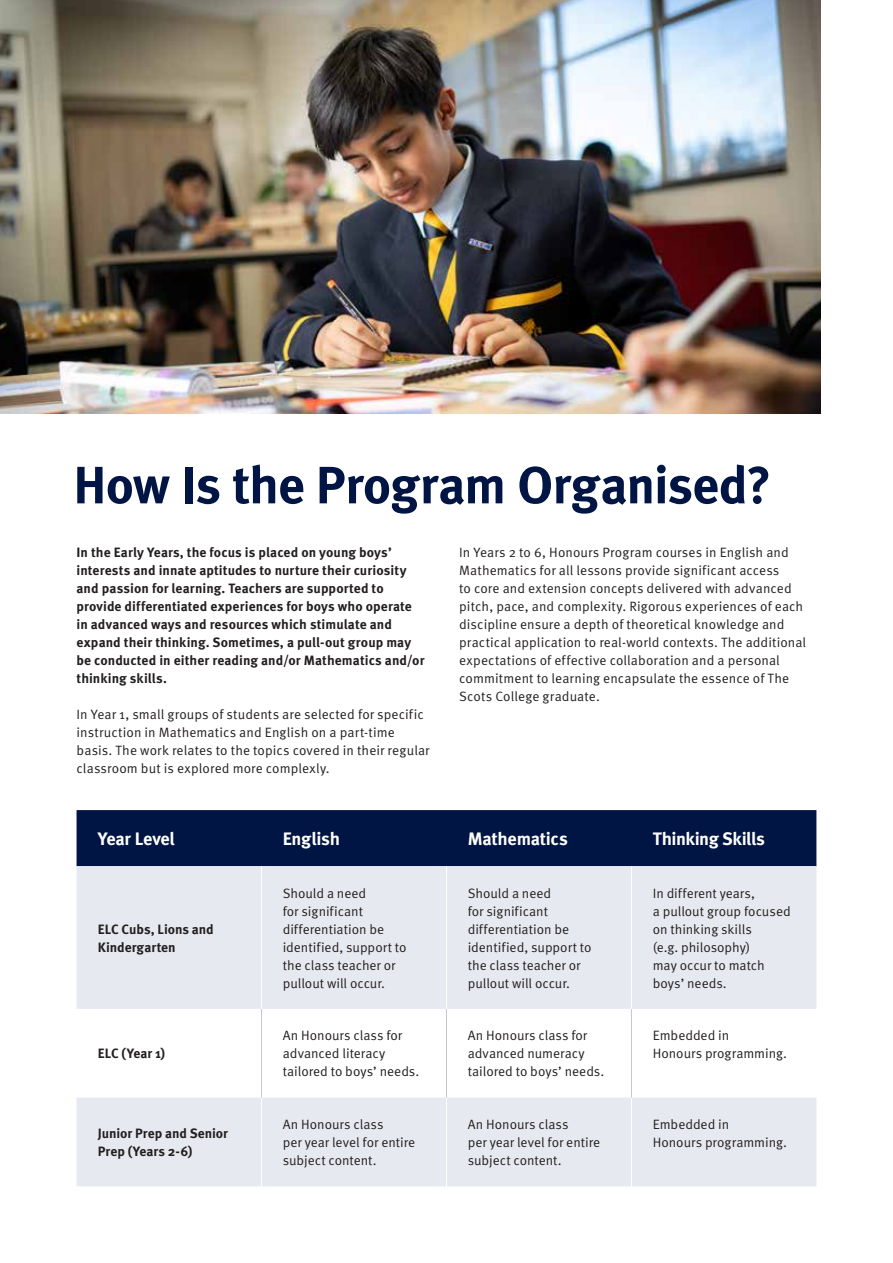
<style>
.page{position:relative;width:893px;height:1263px;background:#fff}
.page>*{position:absolute;margin:0;border:0;box-sizing:border-box;transform-origin:0 0}
.t1{font:700 52.5px "Meta Pro";letter-spacing:-.02em;color:#001543}
.t2{font:700 18px "Meta Pro";letter-spacing:-.02em;color:#fff}
.t3{font:13.5px/18px "Meta Pro Norm";letter-spacing:.005em;color:#231f20}
.t4{font:700 13.5px/18px "Meta Pro";letter-spacing:.005em;color:#231f20}
</style>
<div class="page">
<img style="left:0;top:0;width:821px;height:413px">
<div style="left:77px;top:810px;width:739px;height:56px;background:#001543"></div>
<div style="left:77px;top:866px;width:739px;height:143px;background:#e7e9f0"></div>
<div style="left:77px;top:1098px;width:739px;height:88px;background:#e7e9f0"></div>
<hr style="left:261px;top:1097px;width:1px;height:89px;background:#fff">
<hr style="left:446px;top:1097px;width:1px;height:89px;background:#fff">
<hr style="left:631px;top:1097px;width:1px;height:89px;background:#fff">
<hr style="left:261px;top:1009px;width:1px;height:88px;background:#c7c8ca">
<hr style="left:446px;top:1009px;width:1px;height:88px;background:#c7c8ca">
<hr style="left:631px;top:1009px;width:1px;height:88px;background:#c7c8ca">
<hr style="left:261px;top:866px;width:1px;height:143px;background:#fff">
<hr style="left:446px;top:866px;width:1px;height:143px;background:#fff">
<hr style="left:631px;top:866px;width:1px;height:143px;background:#fff">
<h1 class="t1" style="left:73px;top:444px;width:700px">How Is the Program Organised?</h1>
<p class="t4" style="left:77px;top:543px;width:349px">In the Early Years, the focus is placed on young boys’ interests and innate aptitudes to nurture their curiosity and passion for learning. Teachers are supported to provide differentiated experiences for boys who operate in advanced ways and resources which stimulate and expand their thinking. Sometimes, a pull-out group may be conducted in either reading and/or Mathematics and/or thinking skills.</p>
<p class="t3" style="left:77px;top:705px;width:355px">In Year 1, small groups of students are selected for specific instruction in Mathematics and English on a part-time basis. The work relates to the topics covered in their regular classroom but is explored more complexly.</p>
<p class="t3" style="left:459px;top:543px;width:348px">In Years 2 to 6, Honours Program courses in English and Mathematics for all lessons provide significant access<br>to core and extension concepts delivered with advanced pitch, pace, and complexity. Rigorous experiences of each discipline ensure a depth of theoretical knowledge and practical application to real-world contexts. The additional expectations of effective collaboration and a personal commitment to learning encapsulate the essence of The Scots College graduate.</p>
<h2 class="t2" style="left:98px;top:825px;width:79px">Year Level</h2>
<h2 class="t2" style="left:283px;top:825px;width:59px">English</h2>
<h2 class="t2" style="left:468px;top:825px;width:102px">Mathematics</h2>
<h2 class="t2" style="left:653px;top:825px;width:114px">Thinking Skills</h2>
<p class="t4" style="left:98px;top:919px;width:117px">ELC Cubs, Lions and<br>Kindergarten</p>
<p class="t4" style="left:98px;top:1044px;width:69px">ELC (Year 1)</p>
<p class="t3" style="left:283px;top:883px;width:125px">Should a need<br>for significant differentiation be identified, support to the class teacher or pullout will occur.</p>
<p class="t3" style="left:468px;top:883px;width:125px">Should a need<br>for significant differentiation be identified, support to the class teacher or pullout will occur.</p>
<p class="t3" style="left:653px;top:883px;width:140px">In different years,<br>a pullout group focused on thinking skills<br>(e.g. philosophy)<br>may occur to match boys’ needs.</p>
<p class="t3" style="left:283px;top:1026px;width:138px">An Honours class for advanced literacy tailored to boys’ needs.</p>
<p class="t3" style="left:468px;top:1026px;width:138px">An Honours class for advanced numeracy tailored to boys’ needs.</p>
<p class="t3" style="left:653px;top:1026px;width:136px">Embedded in<br>Honours programming.</p>
<p class="t4" style="left:98px;top:1123px;width:132px">Junior Prep and Senior<br>Prep (Years 2-6)</p>
<p class="t3" style="left:283px;top:1114px;width:134px">An Honours class<br>per year level for entire subject content.</p>
<p class="t3" style="left:468px;top:1114px;width:134px">An Honours class<br>per year level for entire subject content.</p>
<p class="t3" style="left:653px;top:1114px;width:136px">Embedded in<br>Honours programming.</p>
</div>
